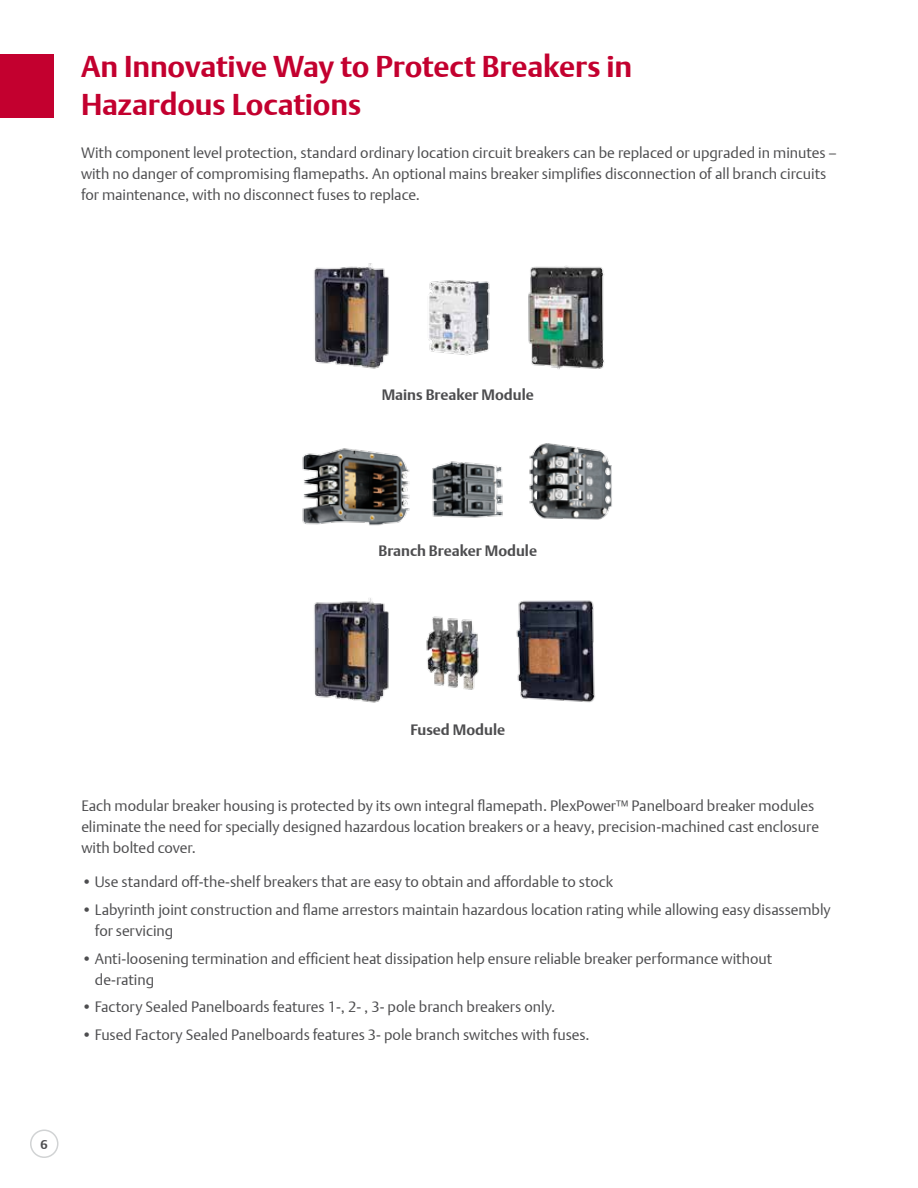
<style>
.page{position:relative;width:918px;height:1188px;background:#fff}
.page>*{position:absolute;margin:0;border:0;box-sizing:border-box;transform-origin:0 0}
.t1{font:700 30px/37.5px "DTL Argo T";letter-spacing:-.005em;color:#c3002f}
.t2{font:15px/21px "DTL Argo T Light";color:#4d4d4f}
.t3{font:700 15px "DTL Argo T";color:#4d4d4f}
.t4{font:700 12.75px "DTL Argo T";color:#4d4d4f}
</style>
<div class="page">
<div style="left:30px;top:1130px;width:28px;height:28px;border:2px solid #d1d3d4;border-radius:50%"></div>
<div style="left:0;top:54px;width:54px;height:64px;background:#c3002f"></div>
<img style="left:314px;top:263px;width:291px;height:106px">
<img style="left:302px;top:448px;width:108px;height:78px">
<img style="left:529px;top:443px;width:83px;height:77px">
<img style="left:432px;top:461px;width:71px;height:57px">
<img style="left:314px;top:598px;width:281px;height:105px">
<h1 class="t1" style="left:81px;top:48px;width:553px">An Innovative Way to Protect Breakers in<br>Hazardous Locations</h1>
<p class="t2" style="left:81px;top:142px;width:758px">With component level protection, standard ordinary location circuit breakers can be replaced or upgraded in minutes – with no danger of compromising flamepaths. An optional mains breaker simplifies disconnection of all branch circuits for maintenance, with no disconnect fuses to replace.</p>
<p class="t3" style="left:382px;top:385px;width:154px">Mains Breaker Module</p>
<p class="t3" style="left:379px;top:542px;width:160px">Branch Breaker Module</p>
<p class="t3" style="left:410px;top:721px;width:96px">Fused Module</p>
<p class="t2" style="left:81px;top:795px;width:739px">Each modular breaker housing is protected by its own integral flamepath. PlexPower™ Panelboard breaker modules eliminate the need for specially designed hazardous location breakers or a heavy, precision-machined cast enclosure with bolted cover.</p>
<p class="t2" style="left:81px;top:871px;width:533px">• Use standard off-the-shelf breakers that are easy to obtain and affordable to stock</p>
<p class="t2" style="left:95px;top:899px;width:737px;text-indent:-14px">• Labyrinth joint construction and flame arrestors maintain hazardous location rating while allowing easy disassembly for servicing</p>
<p class="t2" style="left:95px;top:948px;width:679px;text-indent:-14px">• Anti-loosening termination and efficient heat dissipation help ensure reliable breaker performance without de-rating</p>
<p class="t2" style="left:81px;top:996px;width:475px">• Factory Sealed Panelboards features 1-, 2- , 3- pole branch breakers only.</p>
<p class="t2" style="left:81px;top:1024px;width:510px">• Fused Factory Sealed Panelboards features 3- pole branch switches with fuses.</p>
<p class="t4" style="left:41px;top:1137px;width:9px">6</p>
</div>
